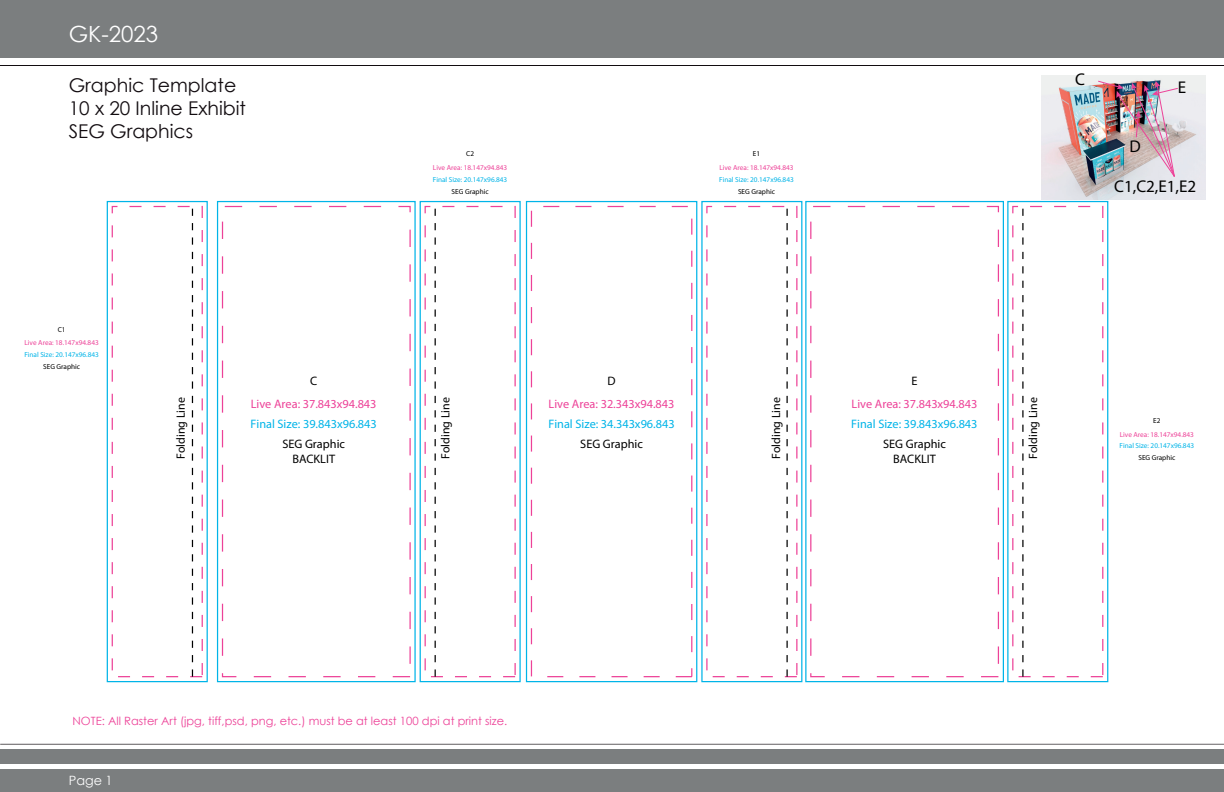
<style>
.page{position:relative;width:1224px;height:792px;background:#fff}
.page>*{position:absolute;margin:0;border:0;box-sizing:border-box;transform-origin:0 0}
.t1{font:22.3px "Century Gothic";color:#fff}
.t2{font:19px/22.7px "Century Gothic";color:#120c10}
.t3{font:17px "Myriad Pro";color:#000}
.t4{font:12.8px "Century Gothic";color:#fff}
.t5{font:12.3px "Myriad Pro";color:#00b4e8}
.t6{font:12.3px "Myriad Pro";color:#ed4298}
.t7{font:12.3px/14.7px "Myriad Pro";color:#000;text-align:center}
.t8{font:12px "Myriad Pro";color:#000}
.t9{font:11.4px "Century Gothic";color:#ed4298}
.t10{font:7.2px "Myriad Pro";color:#00b4e8}
.t11{font:7.2px "Myriad Pro";color:#ed4298}
.t12{font:7.2px "Myriad Pro";color:#000}
</style>
<div class="page">
<div style="left:0;top:749px;width:1224px;height:43px;background:#7b7e7f"></div>
<div style="left:0;top:764px;width:1224px;height:5px;background:#fff"></div>
<hr style="left:0;top:744px;width:1224px;height:1px;background:#120c10">
<div style="left:0;top:0;width:1224px;height:57px;background:#7b7e7f"></div>
<hr style="left:0;top:65px;width:1224px;height:1px;background:#120c10">
<img style="left:1041px;top:76px;width:165px;height:123px">
<div style="left:112px;top:206px;width:91px;height:471px;border:1px dashed #ed4298"></div>
<div style="left:107px;top:201px;width:101px;height:481px;border:1px solid #00b4e8"></div>
<div style="left:425px;top:206px;width:91px;height:471px;border:1px dashed #ed4298"></div>
<div style="left:420px;top:201px;width:101px;height:481px;border:1px solid #00b4e8"></div>
<div style="left:706px;top:206px;width:91px;height:471px;border:1px dashed #ed4298"></div>
<div style="left:701px;top:201px;width:101px;height:481px;border:1px solid #00b4e8"></div>
<div style="left:1012px;top:206px;width:91px;height:471px;border:1px dashed #ed4298"></div>
<div style="left:1007px;top:201px;width:101px;height:481px;border:1px solid #00b4e8"></div>
<div style="left:222px;top:206px;width:189px;height:471px;border:1px dashed #ed4298"></div>
<div style="left:217px;top:201px;width:199px;height:481px;border:1px solid #00b4e8"></div>
<div style="left:810px;top:206px;width:189px;height:471px;border:1px dashed #ed4298"></div>
<div style="left:805px;top:201px;width:199px;height:481px;border:1px solid #00b4e8"></div>
<div style="left:531px;top:206px;width:161px;height:471px;border:1px dashed #ed4298"></div>
<div style="left:526px;top:201px;width:171px;height:481px;border:1px solid #00b4e8"></div>
<svg style="left:192px;top:207px;width:1px;height:470px"></svg>
<svg style="left:435px;top:207px;width:1px;height:470px"></svg>
<svg style="left:786px;top:207px;width:2px;height:470px"></svg>
<svg style="left:1022px;top:207px;width:2px;height:470px"></svg>
<img style="left:1097px;top:80px;width:82px;height:98px">
<h1 class="t1" style="left:69px;top:18px;width:91px">GK-2023</h1>
<h2 class="t2" style="left:69px;top:74px;width:179px">Graphic Template<br>10 x 20 Inline Exhibit<br>SEG Graphics</h2>
<p class="t12" style="left:466px;top:150px;width:9px">C2</p>
<p class="t11" style="left:433px;top:163px;width:76px">Live Area: 18.147x94.843</p>
<p class="t12" style="left:452px;top:187px;width:38px">SEG Graphic</p>
<p class="t10" style="left:433px;top:175px;width:76px">Final Size: 20.147x96.843</p>
<p class="t12" style="left:753px;top:150px;width:9px">E1</p>
<p class="t11" style="left:719px;top:163px;width:76px">Live Area: 18.147x94.843</p>
<p class="t12" style="left:738px;top:187px;width:38px">SEG Graphic</p>
<p class="t10" style="left:719px;top:175px;width:76px">Final Size: 20.147x96.843</p>
<h3 class="t3" style="left:1075px;top:69px;width:11px">C</h3>
<h3 class="t3" style="left:1130px;top:136px;width:13px">D</h3>
<h3 class="t3" style="left:1178px;top:77px;width:10px">E</h3>
<h3 class="t3" style="left:1114px;top:175px;width:84px">C1,C2,E1,E2</h3>
<p class="t12" style="left:58px;top:325px;width:9px">C1</p>
<p class="t11" style="left:25px;top:338px;width:76px">Live Area: 18.147x94.843</p>
<p class="t12" style="left:43px;top:362px;width:38px">SEG Graphic</p>
<p class="t10" style="left:24px;top:350px;width:76px">Final Size: 20.147x96.843</p>
<h3 class="t7" style="left:310px;top:374px;width:9px">C</h3>
<h3 class="t7" style="left:608px;top:374px;width:10px">D</h3>
<h3 class="t7" style="left:912px;top:374px;width:8px">E</h3>
<h3 class="t8" style="left:173px;top:459px;width:63px;rotate:-90deg">Folding Line</h3>
<h3 class="t8" style="left:438px;top:459px;width:63px;rotate:-90deg">Folding Line</h3>
<h3 class="t8" style="left:769px;top:459px;width:63px;rotate:-90deg">Folding Line</h3>
<h3 class="t8" style="left:1026px;top:459px;width:63px;rotate:-90deg">Folding Line</h3>
<h3 class="t6" style="left:549px;top:397px;width:127px">Live Area: 32.343x94.843</h3>
<h3 class="t7" style="left:580px;top:437px;width:64px">SEG Graphic</h3>
<h3 class="t6" style="left:852px;top:397px;width:127px">Live Area: 37.843x94.843</h3>
<h3 class="t7" style="left:883px;top:437px;width:64px">SEG Graphic<br>BACKLIT</h3>
<h3 class="t6" style="left:251px;top:397px;width:127px">Live Area: 37.843x94.843</h3>
<h3 class="t7" style="left:282px;top:437px;width:64px">SEG Graphic<br>BACKLIT</h3>
<h3 class="t5" style="left:548px;top:416px;width:128px">Final Size: 34.343x96.843</h3>
<h3 class="t5" style="left:851px;top:416px;width:128px">Final Size: 39.843x96.843</h3>
<h3 class="t5" style="left:251px;top:416px;width:128px">Final Size: 39.843x96.843</h3>
<p class="t12" style="left:1153px;top:416px;width:9px">E2</p>
<p class="t11" style="left:1120px;top:430px;width:76px">Live Area: 18.147x94.843</p>
<p class="t12" style="left:1138px;top:453px;width:38px">SEG Graphic</p>
<p class="t10" style="left:1120px;top:441px;width:76px">Final Size: 20.147x96.843</p>
<h3 class="t9" style="left:73px;top:713px;width:436px">NOTE: All Raster Art (jpg, tiff,psd, png, etc.) must be at least 100 dpi at print size.</h3>
<h3 class="t4" style="left:69px;top:771px;width:45px">Page 1</h3>
</div>
